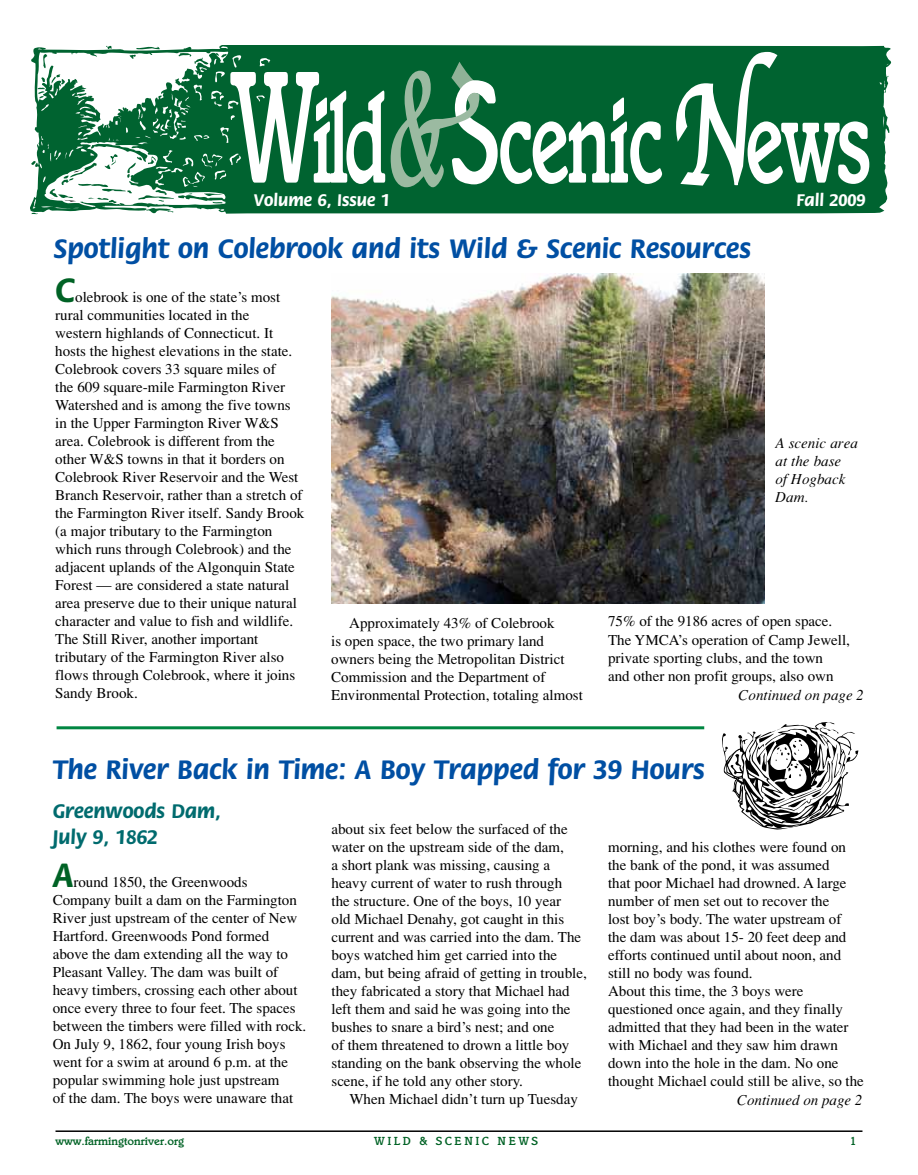
<style>
.page{position:relative;width:918px;height:1175px;background:#fff}
.page>*{position:absolute;margin:0;border:0;box-sizing:border-box;transform-origin:0 0}
.t1{font:700 36px "Flora";color:#006225}
.t2{font:700 28.5px "Flora";color:#004fa3}
.t3{font:700 21px/25.5px "Flora";color:#006b6e}
.t4{font:700 18px "Flora";color:#fff}
.t5{font:15px/18px "Times";color:#000}
.t6{font:italic 15px/18px "Times";color:#000}
.t7{font:500 12px "Italia";color:#006225}
.t8{font:500 12px "Italia";letter-spacing:.2em;color:#006225}
</style>
<div class="page">
<svg style="left:30px;top:45px;width:861px;height:169px;background:#23784c"></svg>
<svg style="left:879px;top:81px;width:7px;height:6px"></svg>
<svg style="left:882px;top:116px;width:3px;height:11px"></svg>
<svg style="left:675px;top:50px;width:194px;height:149px"></svg>
<svg style="left:31px;top:45px;width:631px;height:169px"></svg>
<hr style="left:56px;top:1130px;width:806px;height:1px;background:#000">
<hr style="left:57px;top:726px;width:647px;height:3px;background:#008641">
<img style="left:332px;top:273px;width:432px;height:331px">
<svg style="left:722px;top:722px;width:136px;height:108px"></svg>
<p class="t4" style="left:254px;top:190px;width:138px">Volume 6, Issue 1</p>
<p class="t4" style="left:796px;top:190px;width:71px">Fall 2009</p>
<h2 class="t2" style="left:54px;top:233px;width:699px">Spotlight on Colebrook and its Wild &amp; Scenic Resources</h2>
<h1 class="t1" style="left:55px;top:270px;width:22px">C</h1>
<p class="t5" style="left:55px;top:287px;width:251px;text-indent:20px">olebrook is one of the state’s most rural communities located in the<br>western highlands of Connecticut. It hosts the highest elevations in the state.<br>Colebrook covers 33 square miles of<br>the 609 square-mile Farmington River Watershed and is among the five towns in the Upper Farmington River W&amp;S area. Colebrook is different from the other W&amp;S towns in that it borders on Colebrook River Reservoir and the West Branch Reservoir, rather than a stretch of the Farmington River itself. Sandy Brook (a major tributary to the Farmington which runs through Colebrook) and the adjacent uplands of the Algonquin State Forest — are considered a state natural area preserve due to their unique natural character and value to fish and wildlife.<br>The Still River, another important tributary of the Farmington River also flows through Colebrook, where it joins Sandy Brook.</p>
<p class="t6" style="left:776px;top:434px;width:84px">A scenic area at the base<br>of Hogback<br>Dam.</p>
<p class="t5" style="left:331px;top:614px;width:253px;text-indent:18px">Approximately 43% of Colebrook<br>is open space, the two primary land owners being the Metropolitan District Commission and the Department of Environmental Protection, totaling almost</p>
<p class="t5" style="left:608px;top:612px;width:243px">75% of the 9186 acres of open space.<br>The YMCA’s operation of Camp Jewell, private sporting clubs, and the town<br>and other non profit groups, also own</p>
<p class="t6" style="left:739px;top:686px;width:127px">Continued on page 2</p>
<h2 class="t2" style="left:53px;top:754px;width:654px">The River Back in Time: A Boy Trapped for 39 Hours</h2>
<h3 class="t3" style="left:53px;top:799px;width:170px">Greenwoods Dam,<br>July 9, 1862</h3>
<h1 class="t1" style="left:53px;top:855px;width:22px">A</h1>
<p class="t5" style="left:53px;top:872px;width:255px;text-indent:21px">round 1850, the Greenwoods Company built a dam on the Farmington River just upstream of the center of New Hartford. Greenwoods Pond formed above the dam extending all the way to Pleasant Valley. The dam was built of heavy timbers, crossing each other about once every three to four feet. The spaces between the timbers were filled with rock.<br>On July 9, 1862, four young Irish boys went for a swim at around 6 p.m. at the popular swimming hole just upstream<br>of the dam. The boys were unaware that</p>
<p class="t5" style="left:332px;top:819px;width:257px">about six feet below the surfaced of the water on the upstream side of the dam,<br>a short plank was missing, causing a heavy current of water to rush through<br>the structure. One of the boys, 10 year<br>old Michael Denahy, got caught in this current and was carried into the dam. The boys watched him get carried into the dam, but being afraid of getting in trouble, they fabricated a story that Michael had left them and said he was going into the bushes to snare a bird’s nest; and one<br>of them threatened to drown a little boy standing on the bank observing the whole scene, if he told any other story.</p>
<p class="t5" style="left:350px;top:1089px;width:230px">When Michael didn’t turn up Tuesday</p>
<p class="t5" style="left:608px;top:837px;width:257px">morning, and his clothes were found on the bank of the pond, it was assumed<br>that poor Michael had drowned. A large number of men set out to recover the<br>lost boy’s body. The water upstream of<br>the dam was about 15- 20 feet deep and efforts continued until about noon, and still no body was found.<br>About this time, the 3 boys were questioned once again, and they finally admitted that they had been in the water with Michael and they saw him drawn down into the hole in the dam. No one thought Michael could still be alive, so the</p>
<p class="t6" style="left:737px;top:1091px;width:127px">Continued on page 2</p>
<p class="t7" style="left:56px;top:1134px;width:130px">www.farmingtonriver.org</p>
<p class="t8" style="left:374px;top:1134px;width:165px">WILD &amp; SCENIC NEWS</p>
<p class="t7" style="left:850px;top:1134px;width:8px">1</p>
</div>
